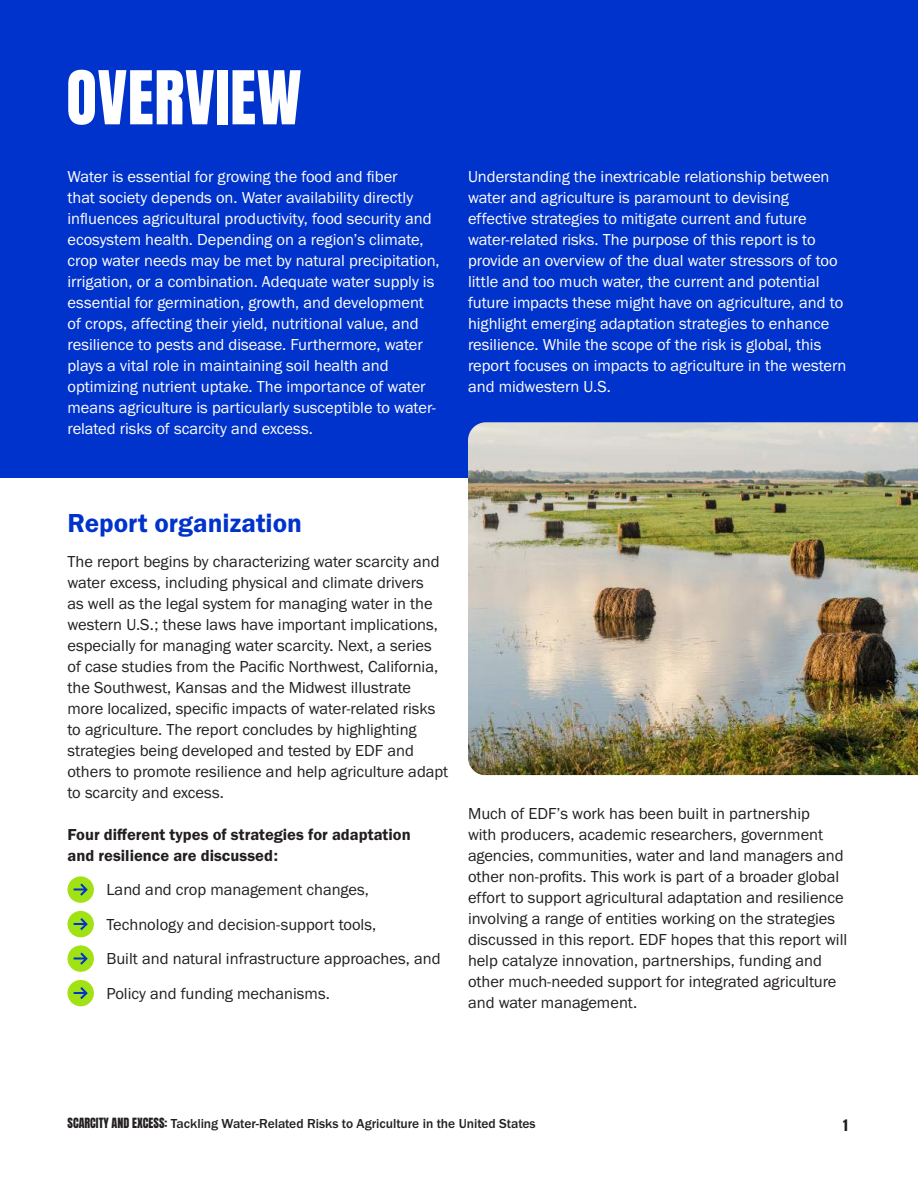
<style>
.page{position:relative;width:918px;height:1188px;background:#fff}
.page>*{position:absolute;margin:0;border:0;box-sizing:border-box;transform-origin:0 0}
.t1{font:63px "Anton";letter-spacing:.01em;color:#fff}
.t2{font:27px "Franklin Gothic URW Dem";color:#03c}
.t3{font:16.5px/21px "Franklin Gothic URW Boo";color:#231f20}
.t4{font:16.5px/21px "Franklin Gothic URW Boo";color:#fff}
.t5{font:16.5px/21px "Franklin Gothic URW Dem";color:#231f20}
.t6{font:500 13.5px "Franklin Gothic URW";color:#231f20}
.t7{font:13.5px "Anton";color:#231f20}
.s1{font-family:"Anton";font-weight:400;font-size:12px}
</style>
<div class="page">
<div style="left:0;top:0;width:918px;height:477px;background:#03c"></div>
<svg style="left:68px;top:876px;width:26px;height:27px"></svg>
<svg style="left:68px;top:911px;width:26px;height:26px"></svg>
<svg style="left:68px;top:945px;width:26px;height:27px"></svg>
<svg style="left:68px;top:980px;width:26px;height:26px"></svg>
<img style="left:468px;top:422px;width:450px;height:353px">
<h1 class="t1" style="left:66px;top:66px;width:237px">OVERVIEW</h1>
<p class="t4" style="left:68px;top:165px;width:374px">Water is essential for growing the food and fiber<br>that society depends on. Water availability directly influences agricultural productivity, food security and ecosystem health. Depending on a region’s climate, crop water needs may be met by natural precipitation, irrigation, or a combination. Adequate water supply is essential for germination, growth, and development of crops, affecting their yield, nutritional value, and resilience to pests and disease. Furthermore, water plays a vital role in maintaining soil health and optimizing nutrient uptake. The importance of water means agriculture is particularly susceptible to water&shy;related risks of scarcity and excess.</p>
<p class="t4" style="left:468px;top:165px;width:380px">Understanding the inextricable relationship between water and agriculture is paramount to devising effective strategies to mitigate current and future water-related risks. The purpose of this report is to provide an overview of the dual water stressors of too little and too much water, the current and potential future impacts these might have on agriculture, and to highlight emerging adaptation strategies to enhance resilience. While the scope of the risk is global, this report focuses on impacts to agriculture in the western and midwestern U.S.</p>
<h2 class="t2" style="left:68px;top:507px;width:236px">Report organization</h2>
<p class="t3" style="left:68px;top:551px;width:382px">The report begins by characterizing water scarcity and water excess, including physical and climate drivers<br>as well as the legal system for managing water in the western U.S.; these laws have important implications, especially for managing water scarcity. Next, a series of case studies from the Pacific Northwest, California, the Southwest, Kansas and the Midwest illustrate more localized, specific impacts of water-related risks to agriculture. The report concludes by highlighting strategies being developed and tested by EDF and others to promote resilience and help agriculture adapt to scarcity and excess.</p>
<p class="t5" style="left:68px;top:824px;width:345px">Four different types of strategies for adaptation and resilience are discussed:</p>
<p class="t3" style="left:106px;top:872px;width:336px;line-height:34.5px">Land and crop management changes, Technology and decision-support tools,<br>Built and natural infrastructure approaches, and Policy and funding mechanisms.</p>
<p class="t3" style="left:468px;top:803px;width:381px">Much of EDF’s work has been built in partnership<br>with producers, academic researchers, government agencies, communities, water and land managers and other non-profits. This work is part of a broader global effort to support agricultural adaptation and resilience involving a range of entities working on the strategies discussed in this report. EDF hopes that this report will help catalyze innovation, partnerships, funding and other much-needed support for integrated agriculture and water management.</p>
<p class="t6" style="left:68px;top:1115px;width:470px"><span class="s1">SCARCITY AND EXCESS:</span> Tackling Water-Related Risks to Agriculture in the United States</p>
<p class="t7" style="left:843px;top:1119px;width:6px">1</p>
</div>
